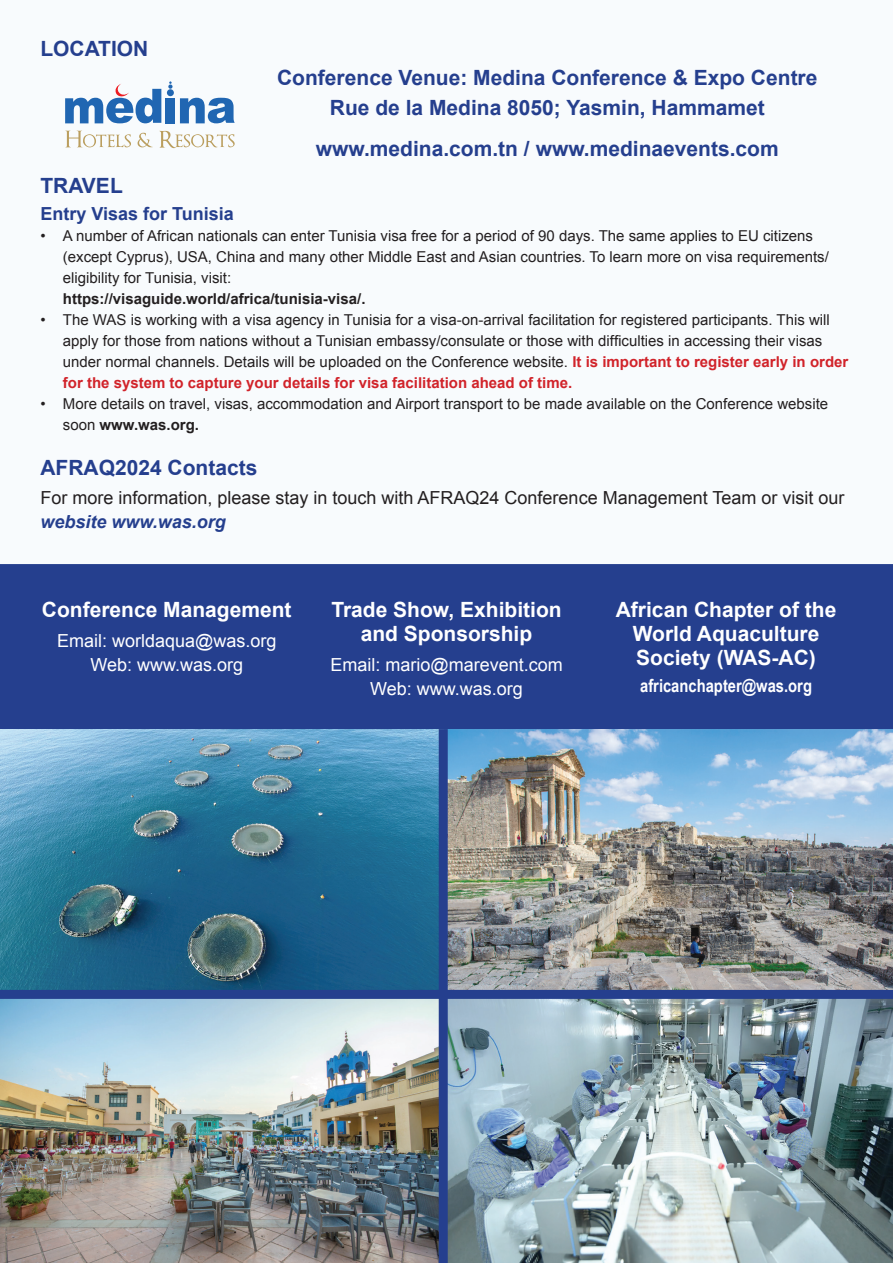
<style>
.page{position:relative;width:893px;height:1263px;background:#fff}
.page>*{position:absolute;margin:0;border:0;box-sizing:border-box;transform-origin:0 0}
.t1{font:700 21px/30px "Arial";color:#253f8e;text-align:center}
.t2{font:700 21px/24px "Arial";color:#fff;text-align:center}
.t3{font:18px "Arial";color:#231f20}
.t4{font:18px/24px "Arial";color:#fff;text-align:center}
.t5{font:700 18px "Arial Narrow";color:#fff}
.t6{font:700 18px "Arial";color:#253f8e}
.t7{font:italic 700 18px "Arial";color:#253f8e}
.t8{font:15px/21px "Arial";color:#231f20}
.t9{font:700 15px "Arial";color:#231f20}
.s1{font-weight:700;color:#d1232a}
.s2{font-weight:700}
</style>
<div class="page">
<div style="left:0;top:564px;width:893px;height:165px;background:#253f8e"></div>
<img style="left:0;top:729px;width:439px;height:261px">
<img style="left:448px;top:729px;width:445px;height:534px">
<img style="left:0;top:999px;width:439px;height:264px">
<div style="left:439px;top:729px;width:9px;height:534px;background:#253f8e"></div>
<div style="left:0;top:990px;width:893px;height:9px;background:#253f8e"></div>
<div style="left:167px;top:89px;width:7px;height:7px;background:#2066b2;border-radius:50%"></div>
<svg style="left:168px;top:81px;width:5px;height:8px"></svg>
<svg style="left:65px;top:84px;width:96px;height:39px"></svg>
<div style="left:166px;top:98px;width:9px;height:25px;background:#2066b2"></div>
<svg style="left:180px;top:98px;width:55px;height:25px"></svg>
<svg style="left:66px;top:131px;width:65px;height:16px"></svg>
<svg style="left:138px;top:133px;width:15px;height:14px"></svg>
<svg style="left:159px;top:131px;width:76px;height:17px"></svg>
<h1 class="t1" style="left:40px;top:33px;width:110px">LOCATION</h1>
<h1 class="t1" style="left:277px;top:62px;width:542px">Conference Venue: Medina Conference &amp; Expo Centre<br>Rue de la Medina 8050; Yasmin, Hammamet</h1>
<h1 class="t1" style="left:316px;top:133px;width:464px">www.medina.com.tn / www.medinaevents.com</h1>
<h1 class="t1" style="left:40px;top:171px;width:84px">TRAVEL</h1>
<p class="t6" style="left:40px;top:203px;width:195px">Entry Visas for Tunisia</p>
<p class="t8" style="left:63px;top:225px;width:767px;text-indent:-22px">• A number of African nationals can enter Tunisia visa free for a period of 90 days. The same applies to EU citizens (except Cyprus), USA, China and many other Middle East and Asian countries. To learn more on visa requirements/ eligibility for Tunisia, visit:</p>
<p class="t9" style="left:63px;top:290px;width:304px">https://visaguide.world/africa/tunisia-visa/.</p>
<p class="t8" style="left:63px;top:309px;width:787px;text-indent:-22px">• The WAS is working with a visa agency in Tunisia for a visa-on-arrival facilitation for registered participants. This will apply for those from nations without a Tunisian embassy/consulate or those with difficulties in accessing their visas under normal channels. Details will be uploaded on the Conference website. <span class="s1">It is important to register early in order for the system to capture your details for visa facilitation ahead of time.</span></p>
<p class="t8" style="left:63px;top:393px;width:767px;text-indent:-22px">• More details on travel, visas, accommodation and Airport transport to be made available on the Conference website soon <span class="s2">www.was.org.</span></p>
<h1 class="t1" style="left:40px;top:452px;width:219px">AFRAQ2024 Contacts</h1>
<p class="t3" style="left:40px;top:486px;width:806px">For more information, please stay in touch with AFRAQ24 Conference Management Team or visit our</p>
<p class="t7" style="left:40px;top:512px;width:187px">website www.was.org</p>
<h1 class="t2" style="left:42px;top:598px;width:251px">Conference Management</h1>
<p class="t4" style="left:57px;top:628px;width:221px">Email: worldaqua@was.org<br>Web: www.was.org</p>
<h1 class="t2" style="left:331px;top:598px;width:232px">Trade Show, Exhibition and Sponsorship</h1>
<p class="t4" style="left:330px;top:652px;width:234px">Email: mario@marevent.com<br>Web: www.was.org</p>
<h1 class="t2" style="left:616px;top:598px;width:222px">African Chapter of the<br>World Aquaculture<br>Society (WAS-AC)</h1>
<p class="t5" style="left:640px;top:675px;width:173px">africanchapter@was.org</p>
</div>
